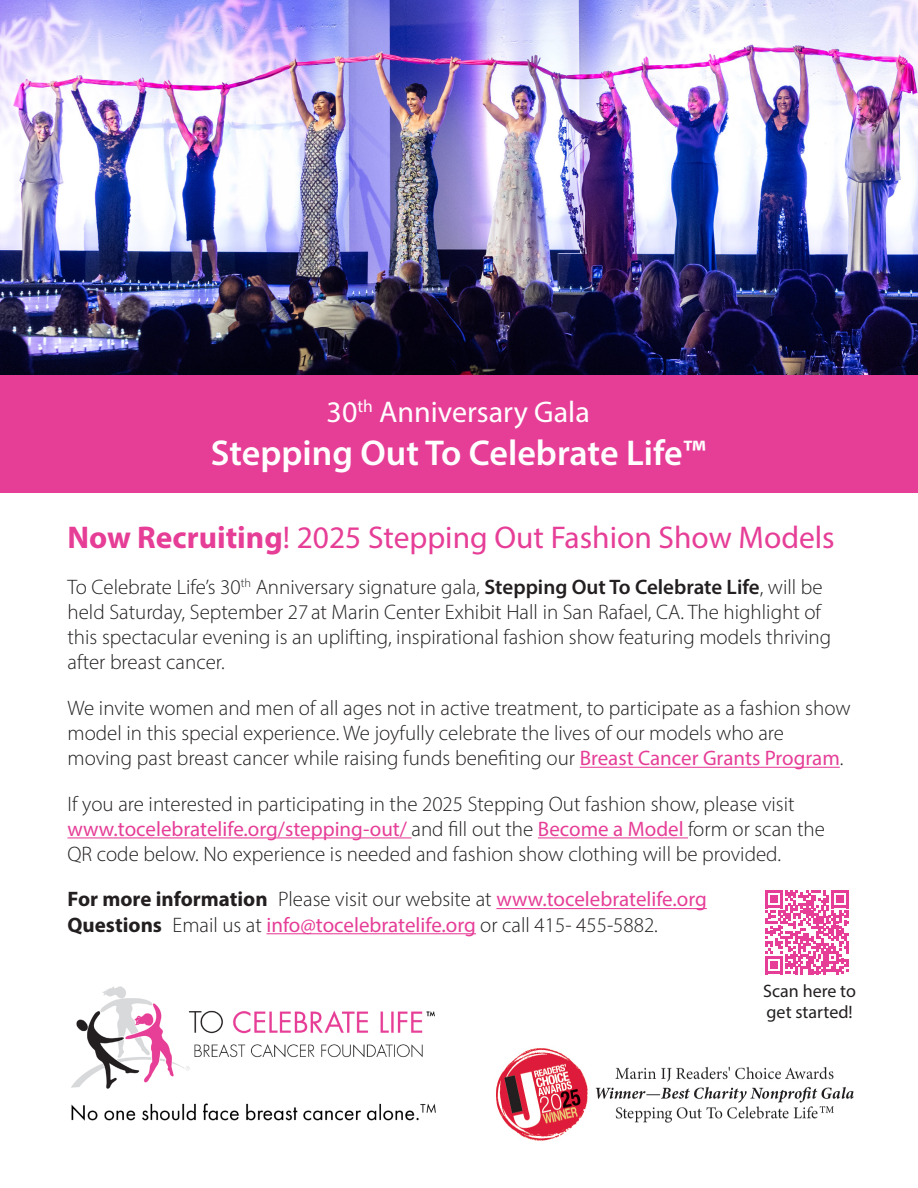
<style>
.page{position:relative;width:918px;height:1188px;background:#fff}
.page>*{position:absolute;margin:0;border:0;box-sizing:border-box;transform-origin:0 0}
.t1{font:600 36px "Myriad Pro";color:#fff}
.t2{font:31.5px "Myriad Pro";color:#e63e97}
.t3{font:30px "Myriad Pro";color:#fff}
.t4{font:300 21px/25.2px "Myriad Pro";color:#231f20}
.t5{font:18px/21px "Myriad Pro";color:#231f20}
.s1{font-weight:700}
.s2{font-weight:600}
.s3{font-weight:400;color:#e63e97}
</style>
<div class="page">
<img style="left:0;top:0;width:918px;height:375px">
<div style="left:0;top:375px;width:918px;height:118px;background:#e63e97"></div>
<hr style="left:580px;top:767px;width:260px;height:1px;background:#e63e97">
<hr style="left:68px;top:837px;width:344px;height:1px;background:#e63e97">
<hr style="left:538px;top:837px;width:150px;height:1px;background:#e63e97">
<hr style="left:496px;top:908px;width:211px;height:1px;background:#e63e97">
<hr style="left:266px;top:933px;width:210px;height:1px;background:#e63e97">
<img style="left:71px;top:986px;width:365px;height:135px">
<svg style="left:765px;top:890px;width:84px;height:84px"></svg>
<img style="left:496px;top:1048px;width:358px;height:93px">
<p class="t3" style="left:327px;top:393px;width:265px">30<sup>th</sup> Anniversary Gala</p>
<p class="t1" style="left:211px;top:430px;width:496px">Stepping Out To Celebrate Life™</p>
<p class="t2" style="left:68px;top:518px;width:769px"><span class="s1">Now Recruiting</span>! 2025 Stepping Out Fashion Show Models</p>
<p class="t4" style="left:68px;top:574px;width:765px">To Celebrate Life’s 30<sup>th</sup> Anniversary signature gala, <span class="s2">Stepping Out To Celebrate Life</span>, will be held Saturday, September 27 at Marin Center Exhibit Hall in San Rafael, CA. The highlight of this spectacular evening is an uplifting, inspirational fashion show featuring models thriving after breast cancer.</p>
<p class="t4" style="left:68px;top:695px;width:785px">We invite women and men of all ages not in active treatment, to participate as a fashion show model in this special experience. We joyfully celebrate the lives of our models who are moving past breast cancer while raising funds benefiting our <span class="s3">Breast Cancer Grants Program</span>.</p>
<p class="t4" style="left:68px;top:791px;width:759px">If you are interested in participating in the 2025 Stepping Out fashion show, please visit <span class="s3">www.tocelebratelife.org/stepping-out/</span> and fill out the <span class="s3">Become a Model</span> form or scan the<br>QR code below. No experience is needed and fashion show clothing will be provided.</p>
<p class="t4" style="left:68px;top:887px;width:641px"><span class="s1">For more information</span> Please visit our website at <span class="s3">www.tocelebratelife.org<br></span><span class="s1">Questions</span> Email us at <span class="s3">info@tocelebratelife.org</span> or call 415- 455-5882.</p>
<p class="t5" style="left:763px;top:980px;width:94px">Scan here to get started!</p>
</div>
